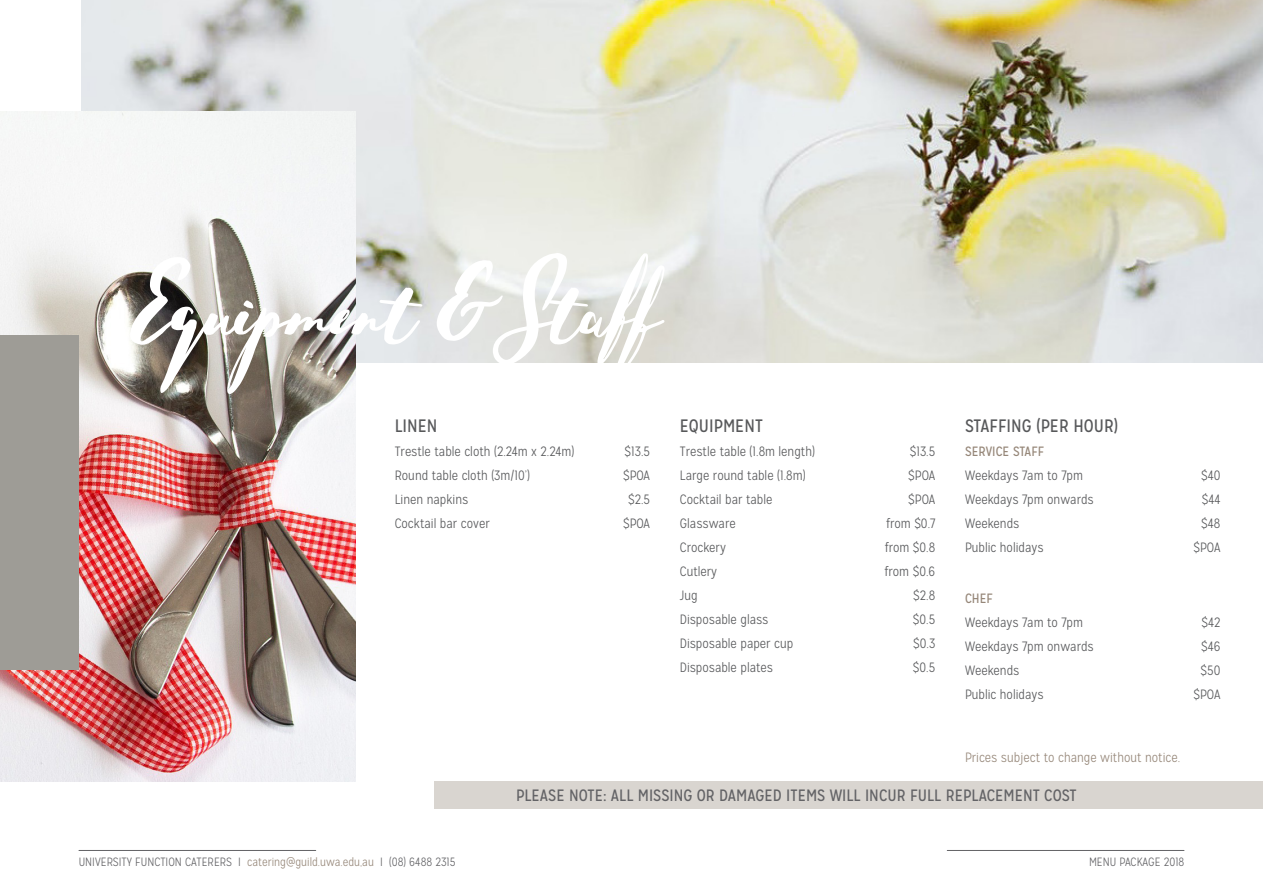
<style>
.page{position:relative;width:1263px;height:893px;background:#fff}
.page>*{position:absolute;margin:0;border:0;box-sizing:border-box;transform-origin:0 0}
.titling{font:157.05px "Hello Stockholm";color:#fff}
.bold_text{font:18px "Mission Gothic";color:#57585a}
.bold_text-2{font:16.5px "Mission Gothic";color:#636366}
.body_text{font:300 13.5px "Mission Gothic";color:#57585a}
.body_text-2{font:300 13.5px "Mission Gothic";color:#968779}
.bold_text-3{font:13.5px "Mission Gothic";color:#968779}
.t1{font:300 12px "Mission Gothic";color:#636366}
.s1{color:#968779}
</style>
<div class="page">
<hr style="left:79px;top:850px;width:237px;height:1px;background:#636366">
<hr style="left:947px;top:850px;width:237px;height:1px;background:#636366">
<img style="left:82px;top:0;width:1181px;height:363px">
<img style="left:0;top:112px;width:355px;height:669px">
<div style="left:0;top:335px;width:79px;height:335px;background:#9e9c96"></div>
<div style="left:434px;top:781px;width:829px;height:27px;background:#d9d5d0"></div>
<p class="titling" style="left:135px;top:252px;width:543px">Equipment &amp; Staff</p>
<p class="bold_text" style="left:395px;top:415px;width:44px">LINEN</p>
<p class="body_text" style="left:395px;top:443px;width:181px">Trestle table cloth (2.24m x 2.24m)</p>
<p class="body_text" style="left:624px;top:443px;width:27px">$13.5</p>
<p class="body_text" style="left:395px;top:467px;width:137px">Round table cloth (3m/10’)</p>
<p class="body_text" style="left:623px;top:467px;width:29px">$POA</p>
<p class="body_text" style="left:395px;top:491px;width:75px">Linen napkins</p>
<p class="body_text" style="left:628px;top:491px;width:23px">$2.5</p>
<p class="body_text" style="left:395px;top:515px;width:97px">Cocktail bar cover</p>
<p class="body_text" style="left:623px;top:515px;width:29px">$POA</p>
<p class="bold_text" style="left:680px;top:415px;width:85px">EQUIPMENT</p>
<p class="body_text" style="left:680px;top:443px;width:137px">Trestle table (1.8m length)</p>
<p class="body_text" style="left:910px;top:443px;width:27px">$13.5</p>
<p class="body_text" style="left:680px;top:467px;width:127px">Large round table (1.8m)</p>
<p class="body_text" style="left:908px;top:467px;width:29px">$POA</p>
<p class="body_text" style="left:680px;top:491px;width:94px">Cocktail bar table</p>
<p class="body_text" style="left:908px;top:491px;width:29px">$POA</p>
<p class="body_text" style="left:680px;top:515px;width:57px">Glassware</p>
<p class="body_text" style="left:886px;top:515px;width:51px">from $0.7</p>
<p class="body_text" style="left:680px;top:539px;width:48px">Crockery</p>
<p class="body_text" style="left:885px;top:539px;width:52px">from $0.8</p>
<p class="body_text" style="left:680px;top:563px;width:39px">Cutlery</p>
<p class="body_text" style="left:884px;top:563px;width:52px">from $0.6</p>
<p class="body_text" style="left:680px;top:587px;width:19px">Jug</p>
<p class="body_text" style="left:913px;top:587px;width:24px">$2.8</p>
<p class="body_text" style="left:680px;top:611px;width:90px">Disposable glass</p>
<p class="body_text" style="left:913px;top:611px;width:24px">$0.5</p>
<p class="body_text" style="left:680px;top:635px;width:115px">Disposable paper cup</p>
<p class="body_text" style="left:913px;top:635px;width:24px">$0.3</p>
<p class="body_text" style="left:680px;top:659px;width:95px">Disposable plates</p>
<p class="body_text" style="left:913px;top:659px;width:24px">$0.5</p>
<p class="bold_text" style="left:965px;top:415px;width:155px">STAFFING (PER HOUR)</p>
<p class="bold_text-3" style="left:965px;top:443px;width:81px">SERVICE STAFF</p>
<p class="body_text" style="left:965px;top:467px;width:119px">Weekdays 7am to 7pm</p>
<p class="body_text" style="left:1201px;top:467px;width:21px">$40</p>
<p class="body_text" style="left:965px;top:491px;width:130px">Weekdays 7pm onwards</p>
<p class="body_text" style="left:1202px;top:491px;width:20px">$44</p>
<p class="body_text" style="left:965px;top:515px;width:56px">Weekends</p>
<p class="body_text" style="left:1201px;top:515px;width:21px">$48</p>
<p class="body_text" style="left:965px;top:539px;width:80px">Public holidays</p>
<p class="body_text" style="left:1193px;top:539px;width:29px">$POA</p>
<p class="bold_text-3" style="left:965px;top:590px;width:29px">CHEF</p>
<p class="body_text" style="left:965px;top:614px;width:119px">Weekdays 7am to 7pm</p>
<p class="body_text" style="left:1201px;top:614px;width:21px">$42</p>
<p class="body_text" style="left:965px;top:638px;width:130px">Weekdays 7pm onwards</p>
<p class="body_text" style="left:1201px;top:638px;width:21px">$46</p>
<p class="body_text" style="left:965px;top:662px;width:56px">Weekends</p>
<p class="body_text" style="left:1200px;top:662px;width:21px">$50</p>
<p class="body_text" style="left:965px;top:686px;width:80px">Public holidays</p>
<p class="body_text" style="left:1193px;top:686px;width:29px">$POA</p>
<p class="body_text-2" style="left:965px;top:749px;width:217px">Prices subject to change without notice.</p>
<p class="bold_text-2" style="left:516px;top:785px;width:562px">PLEASE NOTE: ALL MISSING OR DAMAGED ITEMS WILL INCUR FULL REPLACEMENT COST</p>
<p class="t1" style="left:79px;top:855px;width:378px">UNIVERSITY FUNCTION CATERERS I <span class="s1">catering@guild.uwa.edu,au</span> I (08) 6488 2315</p>
<p class="t1" style="left:1089px;top:855px;width:97px">MENU PACKAGE 2018</p>
</div>
